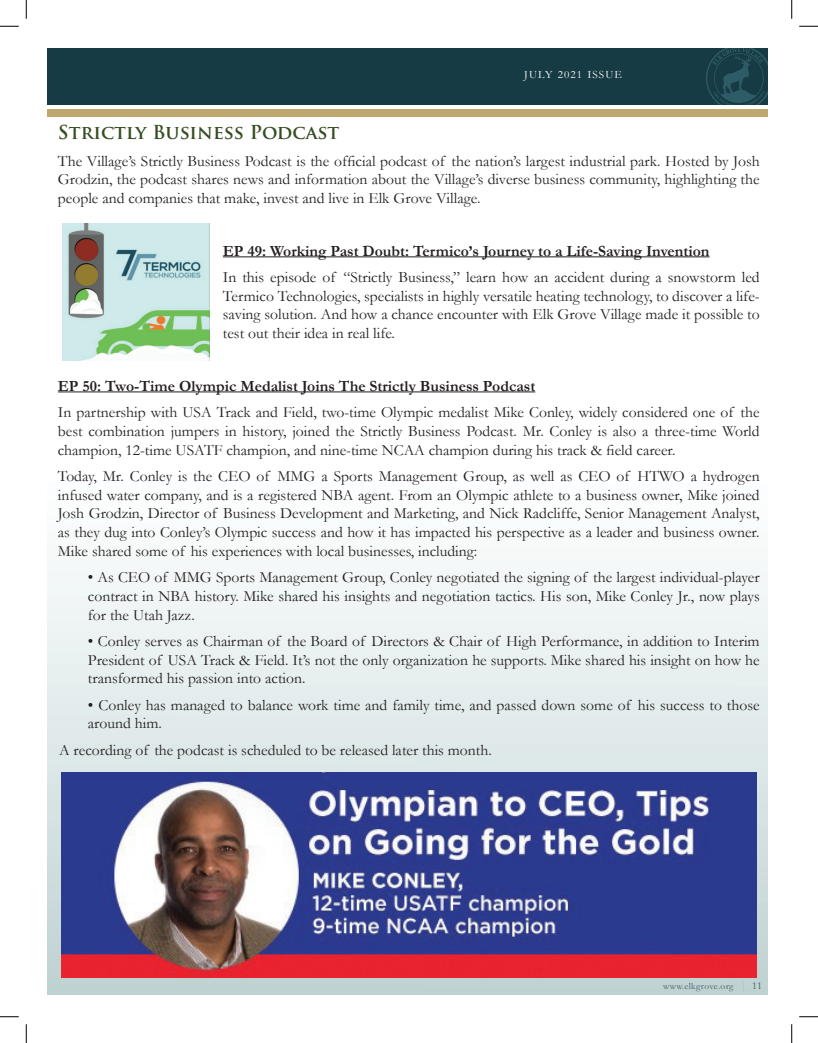
<style>
.page{position:relative;width:818px;height:1043px;background:#fff}
.page>*{position:absolute;margin:0;border:0;box-sizing:border-box;transform-origin:0 0}
.t1{font:700 18.75px "Trajan Pro";color:#354e21}
.t2{font:15.62px/18.8px "Garamond";color:#231f20;text-align:justify}
.t3{font:700 15.62px "Garamond";color:#231f20}
.t4{font:11.25px "Garamond";letter-spacing:.1em;color:#fff}
.t5{font:9.38px "Garamond";letter-spacing:.04em;color:#405d65}
.s1{font-size:10.62px;color:#a5c0c0}
.s2{font-size:10.62px}
</style>
<div class="page">
<svg style="left:47px;top:571px;width:720px;height:423px"></svg>
<div style="left:47px;top:49px;width:720px;height:56px;background:#163b44"></div>
<img style="left:692px;top:48px;width:75px;height:57px">
<div style="left:47px;top:109px;width:720px;height:7px;background:#bea86d"></div>
<hr style="left:223px;top:256px;width:486px;height:1px;background:#231f20">
<hr style="left:58px;top:391px;width:477px;height:1px;background:#231f20">
<img style="left:63px;top:224px;width:146px;height:136px">
<img style="left:62px;top:773px;width:694px;height:204px">
<svg style="left:0;top:25px;width:19px;height:2px"></svg>
<svg style="left:799px;top:25px;width:19px;height:2px"></svg>
<svg style="left:0;top:1016px;width:19px;height:1px"></svg>
<svg style="left:799px;top:1016px;width:19px;height:1px"></svg>
<svg style="left:25px;top:0;width:2px;height:19px"></svg>
<svg style="left:25px;top:1024px;width:2px;height:18px"></svg>
<svg style="left:791px;top:0;width:1px;height:19px"></svg>
<svg style="left:791px;top:1024px;width:1px;height:18px"></svg>
<p class="t4" style="left:524px;top:67px;width:99px">JULY 2021 ISSUE</p>
<p class="t1" style="left:58px;top:121px;width:283px">Strictly Business Podcast</p>
<p class="t2" style="left:58px;top:151px;width:703px">The Village’s Strictly Business Podcast is the official podcast of the nation’s largest industrial park. Hosted by Josh Grodzin, the podcast shares news and information about the Village’s diverse business community, highlighting the people and companies that make, invest and live in Elk Grove Village.</p>
<p class="t3" style="left:223px;top:240px;width:488px">EP 49: Working Past Doubt: Termico’s Journey to a Life-Saving Invention</p>
<p class="t2" style="left:223px;top:267px;width:538px">In this episode of “Strictly Business,” learn how an accident during a snowstorm led Termico Technologies, specialists in highly versatile heating technology, to discover a life&shy;saving solution. And how a chance encounter with Elk Grove Village made it possible to test out their idea in real life.</p>
<p class="t3" style="left:58px;top:375px;width:479px">EP 50: Two-Time Olympic Medalist Joins The Strictly Business Podcast</p>
<p class="t2" style="left:58px;top:402px;width:703px">In partnership with USA Track and Field, two-time Olympic medalist Mike Conley, widely considered one of the best combination jumpers in history, joined the Strictly Business Podcast. Mr. Conley is also a three-time World champion, 12-time USATF champion, and nine-time NCAA champion during his track &amp; field career.</p>
<p class="t2" style="left:58px;top:466px;width:703px">Today, Mr. Conley is the CEO of MMG a Sports Management Group, as well as CEO of HTWO a hydrogen infused water company, and is a registered NBA agent. From an Olympic athlete to a business owner, Mike joined Josh Grodzin, Director of Business Development and Marketing, and Nick Radcliffe, Senior Management Analyst, as they dug into Conley’s Olympic success and how it has impacted his perspective as a leader and business owner.<br>Mike shared some of his experiences with local businesses, including:</p>
<p class="t2" style="left:88px;top:567px;width:673px">• As CEO of MMG Sports Management Group, Conley negotiated the signing of the largest individual-player contract in NBA history. Mike shared his insights and negotiation tactics. His son, Mike Conley Jr., now plays for the Utah Jazz.</p>
<p class="t2" style="left:88px;top:631px;width:673px">• Conley serves as Chairman of the Board of Directors &amp; Chair of High Performance, in addition to Interim President of USA Track &amp; Field. It’s not the only organization he supports. Mike shared his insight on how he transformed his passion into action.</p>
<p class="t2" style="left:88px;top:695px;width:673px">• Conley has managed to balance work time and family time, and passed down some of his success to those around him.</p>
<p class="t2" style="left:59px;top:740px;width:434px">A recording of the podcast is scheduled to be released later this month.</p>
<p class="t5" style="left:663px;top:979px;width:100px">www.elkgrove.org <span class="s1">|</span> <span class="s2">11</span></p>
</div>
